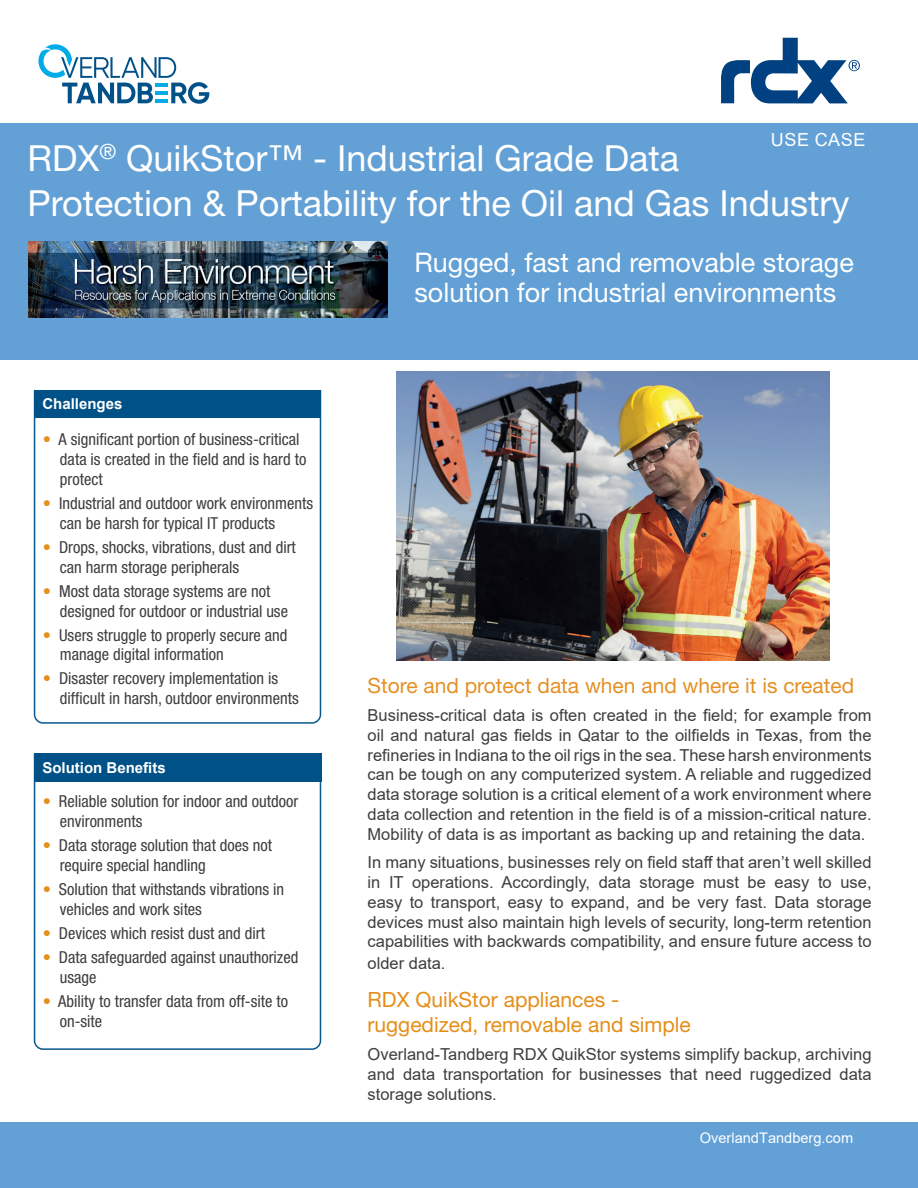
<style>
.page{position:relative;width:918px;height:1188px;background:#fff}
.page>*{position:absolute;margin:0;border:0;box-sizing:border-box;transform-origin:0 0}
.t1{font:36px/45px "Helvetica Neue LT Std";color:#fff}
.t2{font:27px/30px "Helvetica Neue LT Std";color:#fff}
.t3{font:21px/25.2px "Helvetica Neue LT Std";color:#e58e19}
.t4{font:21px "Helvetica Neue LT Std";color:#e49025}
.t5{font:18px "Arial";letter-spacing:.035em;color:#fff}
.t6{font:16.5px/19.8px "Arial";color:#3e3e3f;text-align:justify}
.t7{font:condensed 16.5px/19.8px "Helvetica Neue LT Std";color:#3e3e3f}
.t8{font:700 15px "Arial";color:#fff}
.t9{font:14.55px "Arial";color:#fff}
.s1{color:#e58e19}
</style>
<div class="page">
<div style="left:0;top:123px;width:918px;height:237px;background:#62a0d6"></div>
<svg style="left:38px;top:44px;width:171px;height:60px"></svg>
<div style="left:0;top:1122px;width:918px;height:66px;background:#62a0d6"></div>
<svg style="left:721px;top:38px;width:139px;height:65px"></svg>
<svg style="left:33px;top:753px;width:289px;height:297px"></svg>
<div style="left:34px;top:753px;width:287px;height:29px;background:#005187"></div>
<svg style="left:33px;top:390px;width:289px;height:334px"></svg>
<div style="left:34px;top:390px;width:286px;height:27px;background:#005187"></div>
<img style="left:28px;top:241px;width:359px;height:76px">
<img style="left:397px;top:372px;width:432px;height:288px">
<p class="t5" style="left:771px;top:128px;width:96px">USE CASE</p>
<h1 class="t1" style="left:27px;top:135px;width:824px">RDX<sup>®</sup> QuikStor™ - Industrial Grade Data<br>Protection &amp; Portability for the Oil and Gas Industry</h1>
<h2 class="t2" style="left:414px;top:247px;width:441px">Rugged, fast and removable storage solution for industrial environments</h2>
<p class="t8" style="left:42px;top:393px;width:82px">Challenges</p>
<p class="t7" style="left:60px;top:430px;width:248px;text-indent:-17px"><span class="s1">•</span> A significant portion of business-critical data is created in the field and is hard to protect</p>
<p class="t7" style="left:60px;top:493px;width:255px;text-indent:-17px"><span class="s1">•</span> Industrial and outdoor work environments can be harsh for typical IT products</p>
<p class="t7" style="left:60px;top:537px;width:237px;text-indent:-17px"><span class="s1">•</span> Drops, shocks, vibrations, dust and dirt can harm storage peripherals</p>
<p class="t7" style="left:60px;top:581px;width:230px;text-indent:-17px"><span class="s1">•</span> Most data storage systems are not designed for outdoor or industrial use</p>
<p class="t7" style="left:60px;top:625px;width:229px;text-indent:-17px"><span class="s1">•</span> Users struggle to properly secure and manage digital information</p>
<p class="t7" style="left:60px;top:669px;width:240px;text-indent:-17px"><span class="s1">•</span> Disaster recovery implementation is difficult in harsh, outdoor environments</p>
<p class="t8" style="left:42px;top:757px;width:125px">Solution Benefits</p>
<p class="t7" style="left:60px;top:791px;width:240px;text-indent:-17px"><span class="s1">•</span> Reliable solution for indoor and outdoor environments</p>
<p class="t7" style="left:60px;top:835px;width:214px;text-indent:-17px"><span class="s1">•</span> Data storage solution that does not require special handling</p>
<p class="t7" style="left:60px;top:879px;width:226px;text-indent:-17px"><span class="s1">•</span> Solution that withstands vibrations in vehicles and work sites</p>
<p class="t7" style="left:43px;top:923px;width:224px"><span class="s1">•</span> Devices which resist dust and dirt</p>
<p class="t7" style="left:60px;top:947px;width:240px;text-indent:-17px"><span class="s1">•</span> Data safeguarded against unauthorized usage</p>
<p class="t7" style="left:60px;top:991px;width:230px;text-indent:-17px"><span class="s1">•</span> Ability to transfer data from off-site to on-site</p>
<p class="t4" style="left:368px;top:673px;width:488px">Store and protect data when and where it is created</p>
<p class="t6" style="left:368px;top:705px;width:506px">Business-critical data is often created in the field; for example from oil and natural gas fields in Qatar to the oilfields in Texas, from the refineries in Indiana to the oil rigs in the sea. These harsh environments can be tough on any computerized system. A reliable and ruggedized data storage solution is a critical element of a work environment where data collection and retention in the field is of a mission-critical nature.<br>Mobility of data is as important as backing up and retaining the data.</p>
<p class="t6" style="left:368px;top:852px;width:506px">In many situations, businesses rely on field staff that aren’t well skilled in IT operations. Accordingly, data storage must be easy to use, easy to transport, easy to expand, and be very fast. Data storage devices must also maintain high levels of security, long-term retention capabilities with backwards compatibility, and ensure future access to</p>
<p class="t6" style="left:368px;top:953px;width:79px">older data.</p>
<p class="t3" style="left:368px;top:987px;width:325px">RDX QuikStor appliances - ruggedized, removable and simple</p>
<p class="t6" style="left:368px;top:1045px;width:506px">Overland-Tandberg RDX QuikStor systems simplify backup, archiving and data transportation for businesses that need ruggedized data storage solutions.</p>
<p class="t9" style="left:700px;top:1128px;width:155px">OverlandTandberg.com</p>
</div>
